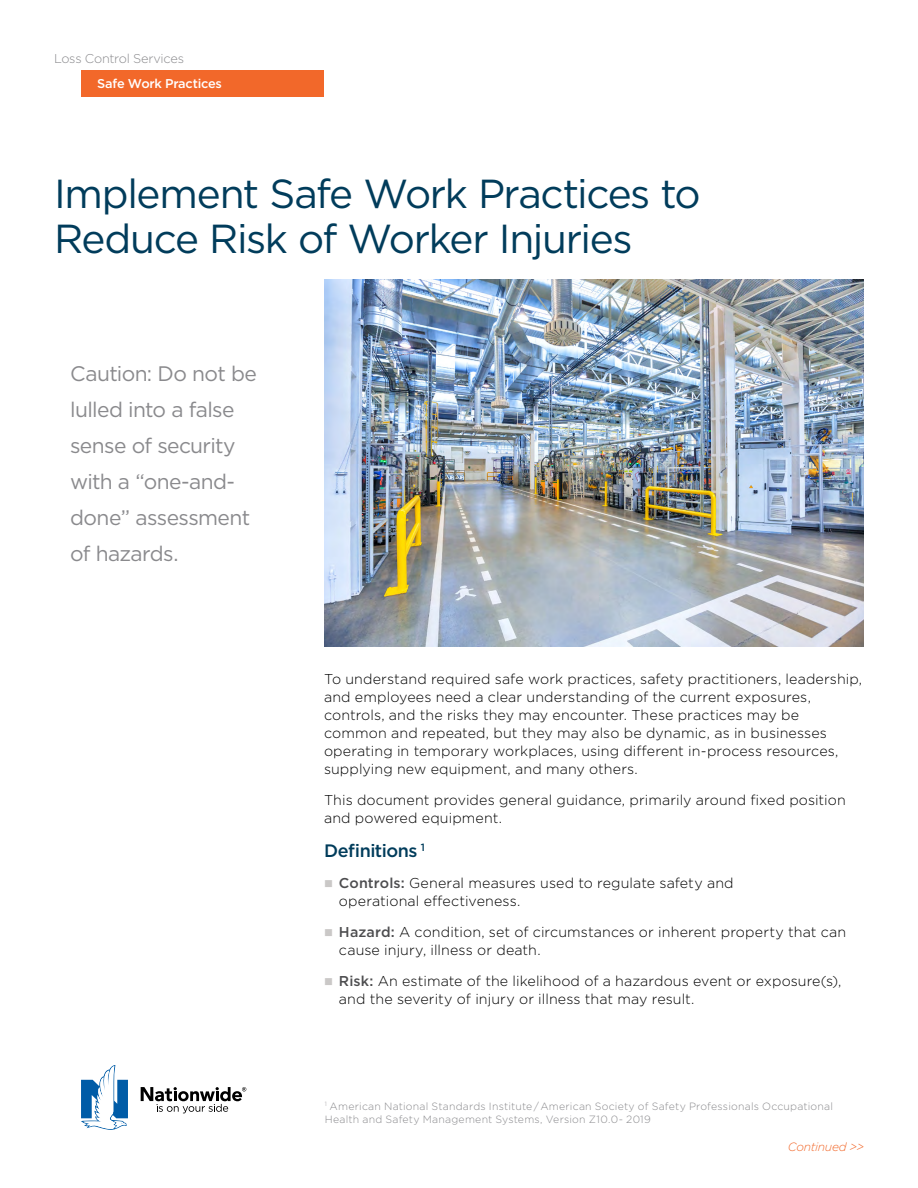
<style>
.page{position:relative;width:918px;height:1188px;background:#fff}
.page>*{position:absolute;margin:0;border:0;box-sizing:border-box;transform-origin:0 0}
.t1{font:40.5px/45px "Gotham";letter-spacing:-.035em;color:#013c5b}
.t2{font:21px/36px "Gotham";letter-spacing:-.03em;color:#8a8a8d}
.Body_Text{font:500 18px "Gotham";letter-spacing:-.025em;color:#013c5b}
.Body_Text-2{font:300 14.25px/18px "Gotham";letter-spacing:.005em;color:#000}
.t3{font:300 12.75px "Gotham";letter-spacing:-.02em;color:#8a8a8d}
.t4{font:500 12.75px "Gotham";letter-spacing:-.02em;color:#fff}
.t5{font:italic 300 12px "Gotham";letter-spacing:-.02em;color:#f2682a}
.Footnote{font:300 10.5px/13.5px "Gotham";letter-spacing:.02em;color:#8a8a8d}
.s1{color:#cac8c7}
.s2{font-weight:500;color:#4d4d4f}
</style>
<div class="page">
<svg style="left:81px;top:1065px;width:47px;height:65px"></svg>
<svg style="left:141px;top:1087px;width:105px;height:26px"></svg>
<img style="left:324px;top:280px;width:540px;height:366px">
<div style="left:81px;top:70px;width:243px;height:27px;background:#f2682a"></div>
<p class="t3" style="left:54px;top:50px;width:131px">Loss Control Services</p>
<p class="t4" style="left:97px;top:75px;width:126px">Safe Work Practices</p>
<h1 class="t1" style="left:54px;top:170px;width:648px">Implement Safe Work Practices to<br>Reduce Risk of Worker Injuries</h1>
<h2 class="t2" style="left:70px;top:355px;width:188px">Caution: Do not be lulled into a false sense of security with a “one-and&shy;done” assessment of hazards.</h2>
<p class="Body_Text-2" style="left:324px;top:670px;width:540px">To understand required safe work practices, safety practitioners, leadership, and employees need a clear understanding of the current exposures, controls, and the risks they may encounter. These practices may be common and repeated, but they may also be dynamic, as in businesses operating in temporary workplaces, using different in-process resources, supplying new equipment, and many others.</p>
<p class="Body_Text-2" style="left:324px;top:791px;width:523px">This document provides general guidance, primarily around fixed position and powered equipment.</p>
<p class="Body_Text" style="left:324px;top:839px;width:102px">Definitions <sup>1</sup></p>
<p class="Body_Text-2" style="left:339px;top:874px;width:396px;text-indent:-15px"><span class="s1">■</span> <span class="s2">Controls:</span> General measures used to regulate safety and operational effectiveness.</p>
<p class="Body_Text-2" style="left:339px;top:923px;width:509px;text-indent:-15px"><span class="s1">■</span> <span class="s2">Hazard:</span> A condition, set of circumstances or inherent property that can cause injury, illness or death.</p>
<p class="Body_Text-2" style="left:339px;top:972px;width:504px;text-indent:-15px"><span class="s1">■</span> <span class="s2">Risk:</span> An estimate of the likelihood of a hazardous event or exposure(s), and the severity of injury or illness that may result.</p>
<p class="Footnote" style="left:325px;top:1099px;width:510px"><sup>1</sup> American National Standards Institute / American Society of Safety Professionals Occupational<br>Health and Safety Management Systems, Version Z10.0- 2019</p>
<p class="t5" style="left:788px;top:1139px;width:78px">Continued &gt;&gt;</p>
</div>
